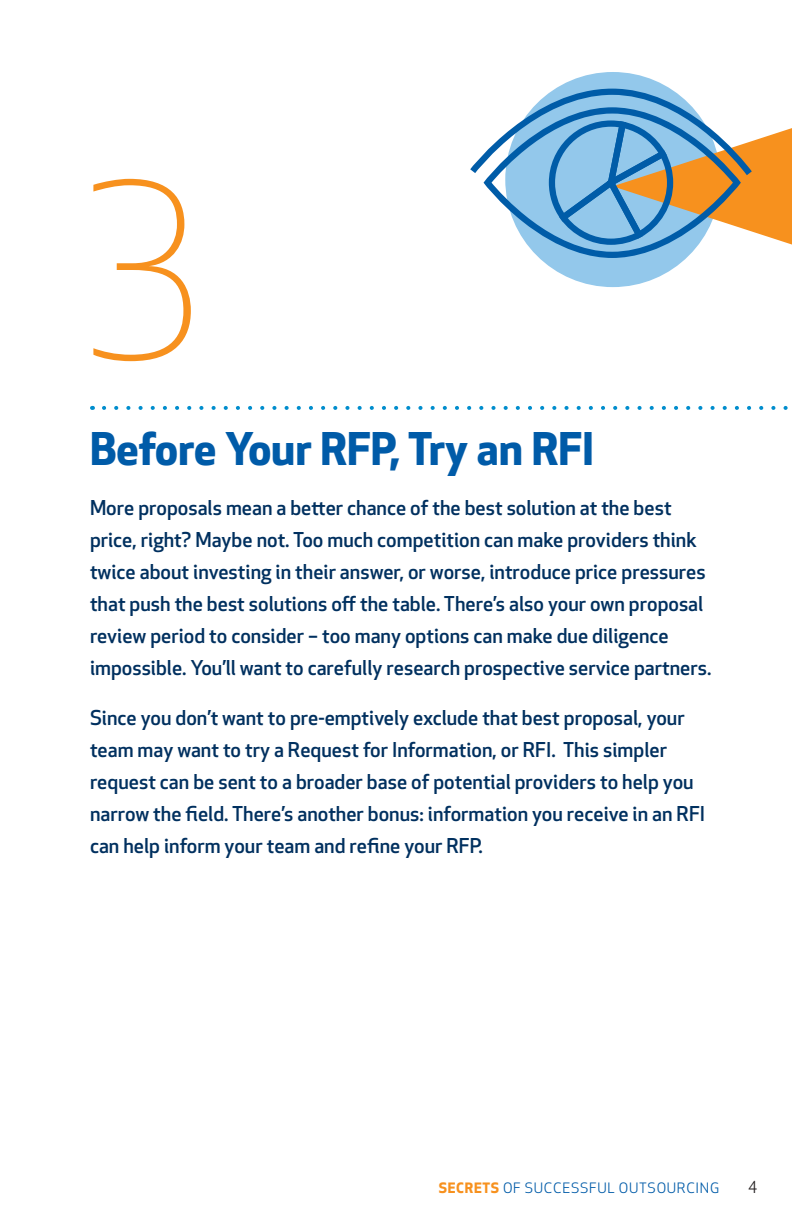
<style>
.page{position:relative;width:792px;height:1224px;background:#fff}
.page>*{position:absolute;margin:0;border:0;box-sizing:border-box;transform-origin:0 0}
.t1{font:300 240px "Apex New";color:#f7911e}
.t2{font:700 44px "Apex New";color:#005ba8}
.t3{font:500 20px/32px "Apex New";color:#00305f}
.t4{font:16px "Apex New";color:#231f20}
.t5{font:14px "Apex New";letter-spacing:.05em;color:#005ba8}
.s1{font-weight:700;color:#f7911e}
</style>
<div class="page">
<svg style="left:104px;top:406px;width:684px;height:4px"></svg>
<div style="left:505px;top:72px;width:215px;height:215px;background:#93c8eb;border-radius:50%"></div>
<svg style="left:535px;top:254px;width:155px;height:4px"></svg>
<svg style="left:470px;top:89px;width:322px;height:165px"></svg>
<h1 class="t1" style="left:80px;top:125px;width:123px">3</h1>
<h2 class="t2" style="left:90px;top:417px;width:506px">Before Your RFP, Try an RFI</h2>
<p class="t3" style="left:90px;top:491px;width:623px">More proposals mean a better chance of the best solution at the best price, right? Maybe not. Too much competition can make providers think twice about investing in their answer, or worse, introduce price pressures that push the best solutions off the table. There’s also your own proposal review period to consider – too many options can make due diligence impossible. You’ll want to carefully research prospective service partners.</p>
<p class="t3" style="left:90px;top:701px;width:617px">Since you don’t want to pre-emptively exclude that best proposal, your team may want to try a Request for Information, or RFI. This simpler request can be sent to a broader base of potential providers to help you narrow the field. There’s another bonus: information you receive in an RFI can help inform your team and refine your RFP.</p>
<p class="t5" style="left:439px;top:1179px;width:282px"><span class="s1">SECRETS</span> OF SUCCESSFUL OUTSOURCING</p>
<p class="t4" style="left:748px;top:1177px;width:11px">4</p>
</div>
